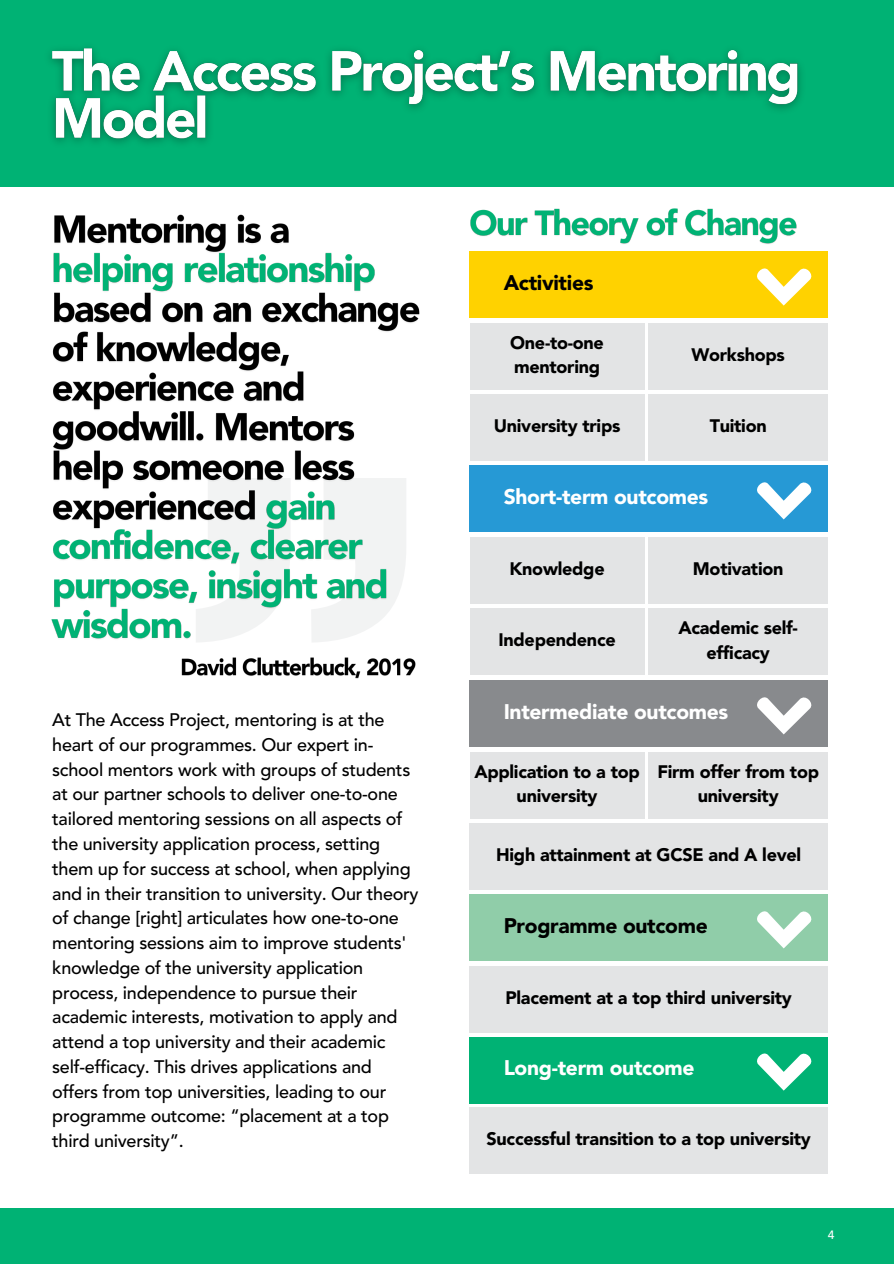
<style>
.page{position:relative;width:894px;height:1264px;background:#fff}
.page>*{position:absolute;margin:0;border:0;box-sizing:border-box;transform-origin:0 0}
.t1{font:900 21px "Avenir LT Std";letter-spacing:-.015em;color:#fff}
.t2{font:900 21px "Avenir LT Std";letter-spacing:-.015em;color:#000}
.t3{font:500 18px/24.8px "Avenir LT Std";letter-spacing:-.015em;color:#000}
.t4{font:900 18px/24.8px "Avenir LT Std";letter-spacing:-.015em;color:#000;text-align:center}
.t5{font:500 12px "Avenir LT Std";color:#fff}
</style>
<div class="page">
<div style="left:0;top:0;width:893px;height:186px;background:#00b274"></div>
<div style="left:0;top:1207px;width:893px;height:56px;background:#00b274"></div>
<div style="left:469px;top:465px;width:358px;height:67px;background:#2699d5"></div>
<svg style="left:757px;top:482px;width:55px;height:37px"></svg>
<img style="left:50px;top:48px;width:751px;height:96px">
<img style="left:51px;top:214px;width:369px;height:428px">
<img style="left:181px;top:657px;width:235px;height:22px">
<img style="left:470px;top:208px;width:327px;height:36px">
<div style="left:469px;top:251px;width:358px;height:67px;background:#ffd200"></div>
<svg style="left:757px;top:268px;width:55px;height:37px"></svg>
<div style="left:469px;top:323px;width:175px;height:67px;background:#e3e4e5"></div>
<div style="left:648px;top:323px;width:179px;height:67px;background:#e3e4e5"></div>
<div style="left:469px;top:394px;width:175px;height:67px;background:#e3e4e5"></div>
<div style="left:648px;top:394px;width:179px;height:67px;background:#e3e4e5"></div>
<div style="left:469px;top:537px;width:175px;height:67px;background:#e3e4e5"></div>
<div style="left:648px;top:537px;width:179px;height:67px;background:#e3e4e5"></div>
<div style="left:469px;top:608px;width:175px;height:67px;background:#e3e4e5"></div>
<div style="left:648px;top:608px;width:179px;height:67px;background:#e3e4e5"></div>
<div style="left:469px;top:680px;width:358px;height:67px;background:#888a8d"></div>
<svg style="left:757px;top:697px;width:55px;height:37px"></svg>
<div style="left:469px;top:751px;width:175px;height:67px;background:#e3e4e5"></div>
<div style="left:648px;top:751px;width:179px;height:67px;background:#e3e4e5"></div>
<div style="left:469px;top:823px;width:358px;height:67px;background:#e3e4e5"></div>
<div style="left:469px;top:894px;width:358px;height:67px;background:#90cda9"></div>
<svg style="left:757px;top:911px;width:55px;height:37px"></svg>
<div style="left:469px;top:965px;width:358px;height:67px;background:#e3e4e5"></div>
<div style="left:469px;top:1036px;width:358px;height:67px;background:#00b274"></div>
<div style="left:469px;top:1107px;width:358px;height:67px;background:#e3e4e5"></div>
<svg style="left:757px;top:1053px;width:55px;height:37px"></svg>
<p class="t3" style="left:52px;top:709px;width:368px">At The Access Project, mentoring is at the heart of our programmes. Our expert in&shy;school mentors work with groups of students at our partner schools to deliver one-to-one tailored mentoring sessions on all aspects of the university application process, setting them up for success at school, when applying and in their transition to university. Our theory of change [right] articulates how one-to-one mentoring sessions aim to improve students' knowledge of the university application process, independence to pursue their academic interests, motivation to apply and attend a top university and their academic self-efficacy. This drives applications and offers from top universities, leading to our programme outcome: “placement at a top third university”.</p>
<p class="t2" style="left:503px;top:274px;width:91px">Activities</p>
<p class="t4" style="left:510px;top:331px;width:95px;text-align:left">One-to-one mentoring</p>
<p class="t4" style="left:691px;top:344px;width:95px">Workshops</p>
<p class="t4" style="left:493px;top:415px;width:128px">University trips</p>
<p class="t4" style="left:709px;top:415px;width:58px">Tuition</p>
<p class="t1" style="left:503px;top:488px;width:206px">Short-term outcomes</p>
<h4 class="t4" style="left:509px;top:558px;width:97px">Knowledge</h4>
<p class="t4" style="left:692px;top:558px;width:92px">Motivation</p>
<p class="t4" style="left:678px;top:617px;width:121px">Academic self&shy;efficacy</p>
<p class="t1" style="left:503px;top:702px;width:226px">Intermediate outcomes</p>
<p class="t4" style="left:498px;top:629px;width:119px">Independence</p>
<p class="t4" style="left:474px;top:760px;width:167px">Application to a top university</p>
<h4 class="t4" style="left:657px;top:760px;width:163px">Firm offer from top university</h4>
<p class="t4" style="left:496px;top:844px;width:306px">High attainment at GCSE and A level</p>
<p class="t2" style="left:503px;top:916px;width:205px">Programme outcome</p>
<p class="t4" style="left:505px;top:987px;width:288px">Placement at a top third university</p>
<p class="t1" style="left:503px;top:1058px;width:192px">Long-term outcome</p>
<h4 class="t4" style="left:486px;top:1128px;width:326px">Successful transition to a top university</h4>
<h4 class="t5" style="left:827px;top:1229px;width:8px">4</h4>
</div>
